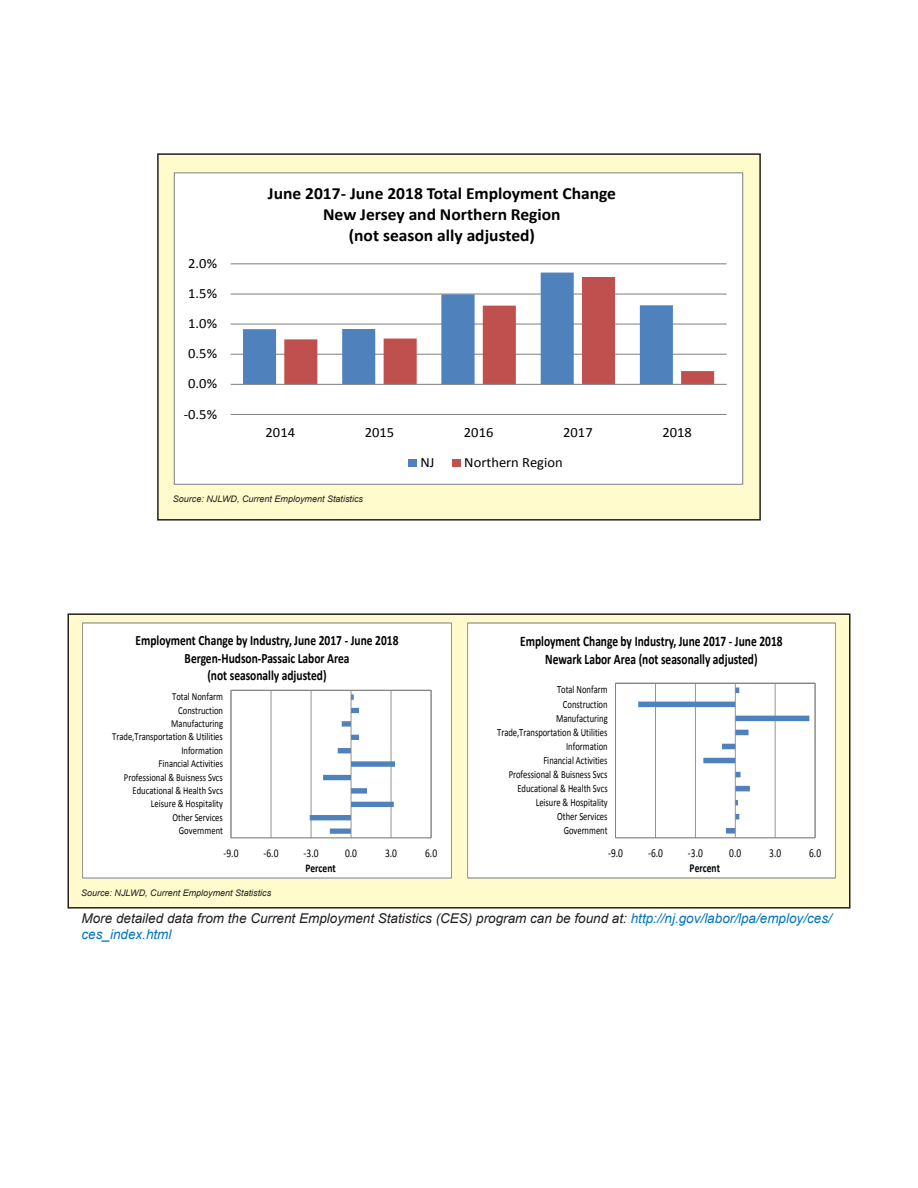
<style>
.page{position:relative;width:918px;height:1188px;background:#fff}
.page>*{position:absolute;margin:0;border:0;box-sizing:border-box;transform-origin:0 0}
.t1{font:700 17.1px/20.9px "Calibri";color:#000;text-align:center}
.t2{font:700 14.7px "Calibri";color:#000;scale:.78 1}
.t3{font:700 14.55px "Calibri";color:#000;scale:.78 1}
.t4{font:700 14.25px/17.4px "Calibri";color:#000;text-align:center;scale:.81 1}
.t5{font:14.1px "Calibri";color:#000}
.t6{font:italic 13.5px/16.2px "Arial";color:#231f20}
.t7{font:12.15px "Calibri";color:#000;scale:.78 1}
.t8{font:700 12.15px "Calibri";color:#000;scale:.78 1}
.t9{font:11.85px "Calibri";color:#000;scale:.81 1}
.t10{font:700 11.85px "Calibri";color:#000;scale:.81 1}
.t11{font:10.95px/14.1px "Calibri";color:#000;text-align:right;scale:.78 1}
.t12{font:10.65px/13.4px "Calibri";color:#000;text-align:right;scale:.81 1}
.t13{font:italic 9px "Arial";color:#231f20}
.s1{color:#0075bf}
</style>
<div class="page">
<div style="left:158px;top:154px;width:602px;height:366px;background:#fffbcc"></div>
<div style="left:157px;top:153px;width:604px;height:368px;border:2px solid #231f20"></div>
<div style="left:174px;top:173px;width:569px;height:311px;background:#fff"></div>
<hr style="left:231px;top:414px;width:496px;height:1px;background:#868686">
<hr style="left:231px;top:354px;width:496px;height:1px;background:#868686">
<hr style="left:231px;top:324px;width:496px;height:1px;background:#868686">
<hr style="left:231px;top:294px;width:496px;height:1px;background:#868686">
<hr style="left:231px;top:263px;width:496px;height:1px;background:#868686">
<svg style="left:243px;top:273px;width:331px;height:111px"></svg>
<svg style="left:284px;top:277px;width:430px;height:107px"></svg>
<hr style="left:231px;top:384px;width:496px;height:1px;background:#868686">
<div style="left:409px;top:459px;width:8px;height:8px;background:#4f81bd"></div>
<div style="left:453px;top:459px;width:8px;height:8px;background:#c0504d"></div>
<div style="left:68px;top:614px;width:782px;height:294px;background:#fffbcc"></div>
<div style="left:68px;top:613px;width:782px;height:296px;border:2px solid #231f20"></div>
<div style="left:83px;top:623px;width:368px;height:255px;background:#fff"></div>
<hr style="left:271px;top:690px;width:1px;height:148px;background:#868686">
<hr style="left:311px;top:690px;width:1px;height:148px;background:#868686">
<hr style="left:391px;top:690px;width:1px;height:148px;background:#868686">
<hr style="left:431px;top:690px;width:1px;height:148px;background:#868686">
<div style="left:231px;top:690px;width:200px;height:148px;border:1px solid #7f7f7f"></div>
<svg style="left:310px;top:694px;width:85px;height:140px"></svg>
<hr style="left:231px;top:690px;width:200px;height:1px;background:#868686">
<hr style="left:351px;top:690px;width:1px;height:148px;background:#868686">
<div style="left:82px;top:623px;width:370px;height:255px;border:1px solid #868686"></div>
<div style="left:468px;top:623px;width:367px;height:255px;background:#fff"></div>
<hr style="left:655px;top:683px;width:1px;height:155px;background:#868686">
<hr style="left:695px;top:683px;width:1px;height:155px;background:#868686">
<hr style="left:775px;top:683px;width:1px;height:155px;background:#868686">
<hr style="left:815px;top:683px;width:1px;height:155px;background:#868686">
<div style="left:615px;top:683px;width:200px;height:155px;border:1px solid #7f7f7f"></div>
<svg style="left:638px;top:688px;width:171px;height:146px"></svg>
<hr style="left:616px;top:683px;width:199px;height:1px;background:#868686">
<hr style="left:735px;top:683px;width:1px;height:155px;background:#868686">
<div style="left:467px;top:623px;width:369px;height:255px;border:1px solid #868686"></div>
<p class="t5" style="left:188px;top:254px;width:30px">2.0%</p>
<p class="t5" style="left:188px;top:284px;width:30px">1.5%</p>
<p class="t5" style="left:188px;top:315px;width:30px">1.0%</p>
<p class="t5" style="left:188px;top:345px;width:30px">0.5%</p>
<p class="t5" style="left:188px;top:375px;width:30px">0.0%</p>
<p class="t5" style="left:184px;top:405px;width:35px">-0.5%</p>
<p class="t1" style="left:268px;top:183px;width:350px">June 2017- June 2018 Total Employment Change<br>New Jersey and Northern Region<br>(not season ally adjusted)</p>
<p class="t5" style="left:265px;top:423px;width:31px">2014</p>
<p class="t5" style="left:365px;top:423px;width:31px">2015</p>
<p class="t5" style="left:464px;top:423px;width:31px">2016</p>
<p class="t5" style="left:563px;top:423px;width:31px">2017</p>
<p class="t5" style="left:662px;top:423px;width:31px">2018</p>
<p class="t5" style="left:420px;top:453px;width:16px">NJ</p>
<p class="t5" style="left:464px;top:453px;width:100px">Northern Region</p>
<p class="t13" style="left:173px;top:493px;width:192px">Source: NJLWD, Current Employment Statistics</p>
<p class="t4" style="left:136px;top:632px;width:326px">Employment Change by Industry, June 2017 - June 2018<br>Bergen-Hudson-Passaic Labor Area<br>(not seasonally adjusted)</p>
<p class="t12" style="left:112px;top:690px;width:138px">Total Nonfarm<br>Construction<br>Manufacturing<br>Trade,Transportation &amp; Utilities<br>Information<br>Financial Activities<br>Professional &amp; Buisness Svcs<br>Educational &amp; Health Svcs<br>Leisure &amp; Hospitality<br>Other Services<br>Government</p>
<p class="t9" style="left:224px;top:845px;width:20px">-9.0</p>
<p class="t9" style="left:264px;top:845px;width:20px">-6.0</p>
<p class="t9" style="left:304px;top:845px;width:20px">-3.0</p>
<p class="t9" style="left:345px;top:845px;width:16px">0.0</p>
<p class="t9" style="left:385px;top:845px;width:16px">3.0</p>
<p class="t9" style="left:425px;top:845px;width:16px">6.0</p>
<p class="t13" style="left:81px;top:887px;width:192px">Source: NJLWD, Current Employment Statistics</p>
<p class="t10" style="left:305px;top:861px;width:39px">Percent</p>
<p class="t2" style="left:520px;top:632px;width:338px">Employment Change by Industry, June 2017 - June 2018</p>
<p class="t3" style="left:545px;top:650px;width:274px">Newark Labor Area (not seasonally adjusted)</p>
<p class="t11" style="left:497px;top:683px;width:143px">Total Nonfarm<br>Construction<br>Manufacturing<br>Trade,Transportation &amp; Utilities<br>Information<br>Financial Activities<br>Professional &amp; Buisness Svcs<br>Educational &amp; Health Svcs<br>Leisure &amp; Hospitality<br>Other Services<br>Government</p>
<p class="t7" style="left:608px;top:845px;width:21px">-9.0</p>
<p class="t7" style="left:648px;top:845px;width:21px">-6.0</p>
<p class="t7" style="left:688px;top:845px;width:21px">-3.0</p>
<p class="t7" style="left:729px;top:845px;width:17px">0.0</p>
<p class="t7" style="left:769px;top:845px;width:17px">3.0</p>
<p class="t7" style="left:809px;top:845px;width:17px">6.0</p>
<p class="t8" style="left:690px;top:861px;width:40px">Percent</p>
<p class="t6" style="left:82px;top:910px;width:752px">More detailed data from the Current Employment Statistics (CES) program can be found at: <span class="s1">http://nj.gov/labor/lpa/employ/ces/ ces_index.html</span></p>
</div>
